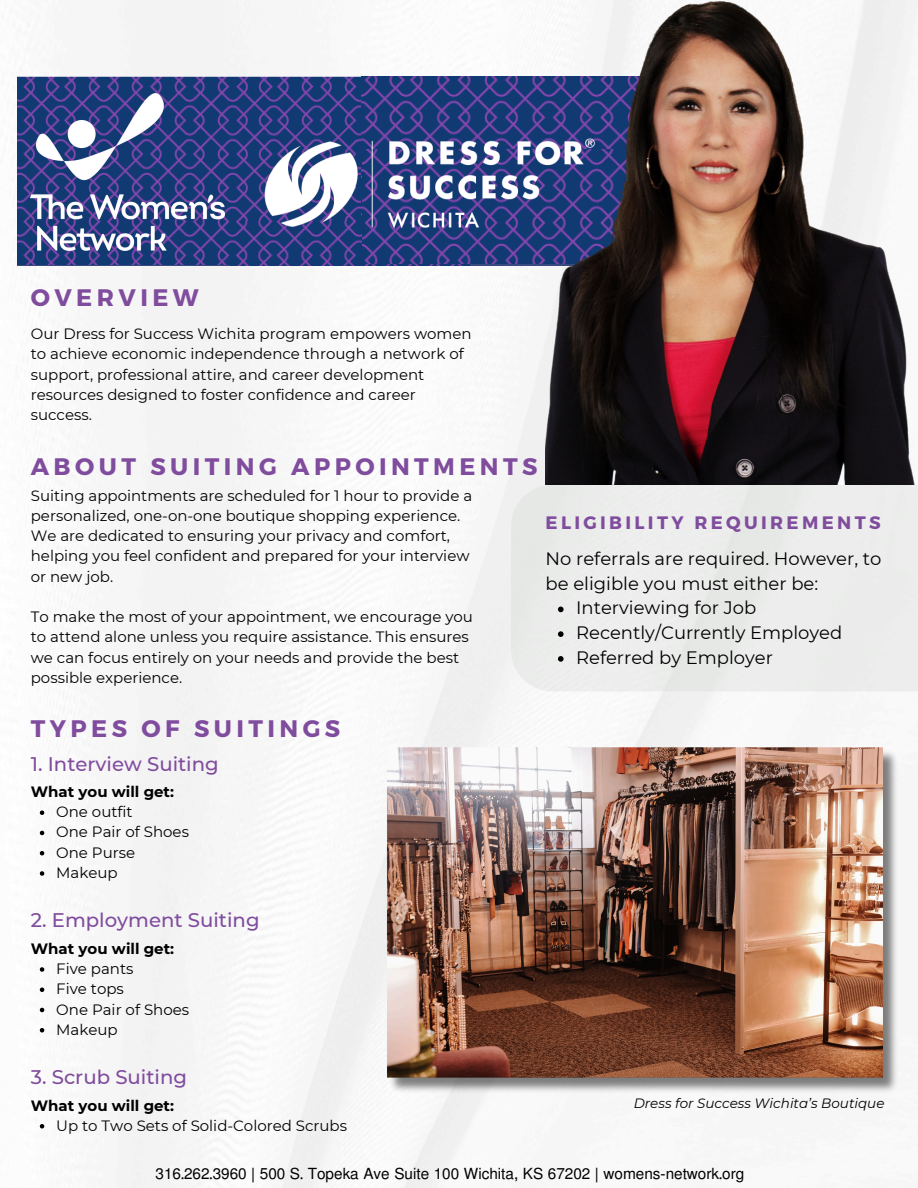
<style>
.page{position:relative;width:918px;height:1188px;background:#fff}
.page>*{position:absolute;margin:0;border:0;box-sizing:border-box;transform-origin:0 0}
.t1{font:700 23.85px "Montserrat";letter-spacing:.185em;color:#804c9e}
.t2{font:500 19.65px "Montserrat";color:#804c9e}
.t3{font:18px/24.8px "Montserrat";color:#000}
.t4{font:700 18px "Montserrat";letter-spacing:.185em;color:#804c9e}
.t5{font:500 16.65px "Simple CLM";color:#000}
.t6{font:15px/20.2px "Montserrat";color:#000}
.t7{font:700 15px "Montserrat";color:#000}
.t8{font:italic 13.5px "Montserrat";color:#000}
</style>
<div class="page">
<img style="left:17px;top:0;width:901px;height:1188px">
<img style="left:18px;top:77px;width:216px;height:137px">
<img style="left:18px;top:214px;width:216px;height:50px">
<img style="left:234px;top:77px;width:128px;height:144px">
<img style="left:362px;top:77px;width:184px;height:53px">
<img style="left:230px;top:221px;width:240px;height:44px">
<img style="left:362px;top:238px;width:184px;height:25px">
<div style="left:511px;top:485px;width:407px;height:206px;background:#ebedeb"></div>
<img style="left:546px;top:2px;width:372px;height:482px">
<img style="left:255px;top:130px;width:361px;height:108px">
<img style="left:31px;top:94px;width:193px;height:156px">
<img style="left:381px;top:747px;width:525px;height:349px">
<svg style="left:558px;top:607px;width:6px;height:5px"></svg>
<svg style="left:558px;top:631px;width:6px;height:6px"></svg>
<svg style="left:558px;top:656px;width:6px;height:6px"></svg>
<svg style="left:40px;top:810px;width:4px;height:5px"></svg>
<svg style="left:40px;top:831px;width:4px;height:4px"></svg>
<svg style="left:40px;top:851px;width:4px;height:4px"></svg>
<svg style="left:40px;top:871px;width:4px;height:5px"></svg>
<svg style="left:40px;top:967px;width:4px;height:5px"></svg>
<svg style="left:40px;top:988px;width:4px;height:4px"></svg>
<svg style="left:40px;top:1008px;width:4px;height:4px"></svg>
<svg style="left:40px;top:1028px;width:4px;height:5px"></svg>
<svg style="left:40px;top:1124px;width:4px;height:5px"></svg>
<p class="t1" style="left:31px;top:282px;width:169px">OVERVIEW</p>
<p class="t6" style="left:31px;top:324px;width:442px">Our Dress for Success Wichita program empowers women to achieve economic independence through a network of support, professional attire, and career development resources designed to foster confidence and career success.</p>
<p class="t1" style="left:31px;top:451px;width:508px">ABOUT SUITING APPOINTMENTS</p>
<p class="t6" style="left:31px;top:485px;width:443px">Suiting appointments are scheduled for 1 hour to provide a personalized, one-on-one boutique shopping experience.<br>We are dedicated to ensuring your privacy and comfort, helping you feel confident and prepared for your interview or new job.</p>
<p class="t6" style="left:31px;top:607px;width:444px">To make the most of your appointment, we encourage you to attend alone unless you require assistance. This ensures we can focus entirely on your needs and provide the best possible experience.</p>
<p class="t4" style="left:546px;top:510px;width:337px">ELIGIBILITY REQUIREMENTS</p>
<p class="t3" style="left:546px;top:546px;width:337px">No referrals are required. However, to be eligible you must either be:</p>
<p class="t3" style="left:576px;top:596px;width:182px">Interviewing for Job</p>
<p class="t3" style="left:576px;top:620px;width:268px">Recently/Currently Employed</p>
<p class="t3" style="left:576px;top:645px;width:198px">Referred by Employer</p>
<p class="t1" style="left:31px;top:713px;width:311px">TYPES OF SUITINGS</p>
<h1 class="t2" style="left:31px;top:752px;width:189px">1. Interview Suiting</h1>
<p class="t7" style="left:31px;top:782px;width:145px">What you will get:</p>
<h1 class="t6" style="left:56px;top:802px;width:78px">One outfit</h1>
<p class="t6" style="left:56px;top:822px;width:134px">One Pair of Shoes</p>
<p class="t6" style="left:56px;top:842px;width:80px">One Purse</p>
<h2 class="t6" style="left:56px;top:862px;width:63px">Makeup</h2>
<h4 class="t2" style="left:31px;top:908px;width:230px">2. Employment Suiting</h4>
<p class="t7" style="left:31px;top:939px;width:145px">What you will get:</p>
<p class="t6" style="left:56px;top:958px;width:79px">Five pants</p>
<p class="t6" style="left:56px;top:979px;width:69px">Five tops</p>
<h1 class="t6" style="left:56px;top:999px;width:134px">One Pair of Shoes</h1>
<p class="t6" style="left:56px;top:1019px;width:63px">Makeup</p>
<h6 class="t2" style="left:31px;top:1065px;width:158px">3. Scrub Suiting</h6>
<p class="t7" style="left:31px;top:1096px;width:145px">What you will get:</p>
<p class="t6" style="left:56px;top:1115px;width:292px">Up to Two Sets of Solid-Colored Scrubs</p>
<h6 class="t8" style="left:634px;top:1095px;width:252px">Dress for Success Wichita’s Boutique</h6>
<p class="t5" style="left:156px;top:1166px;width:590px">316.262.3960 | 500 S. Topeka Ave Suite 100 Wichita, KS 67202 | womens-network.org</p>
</div>
